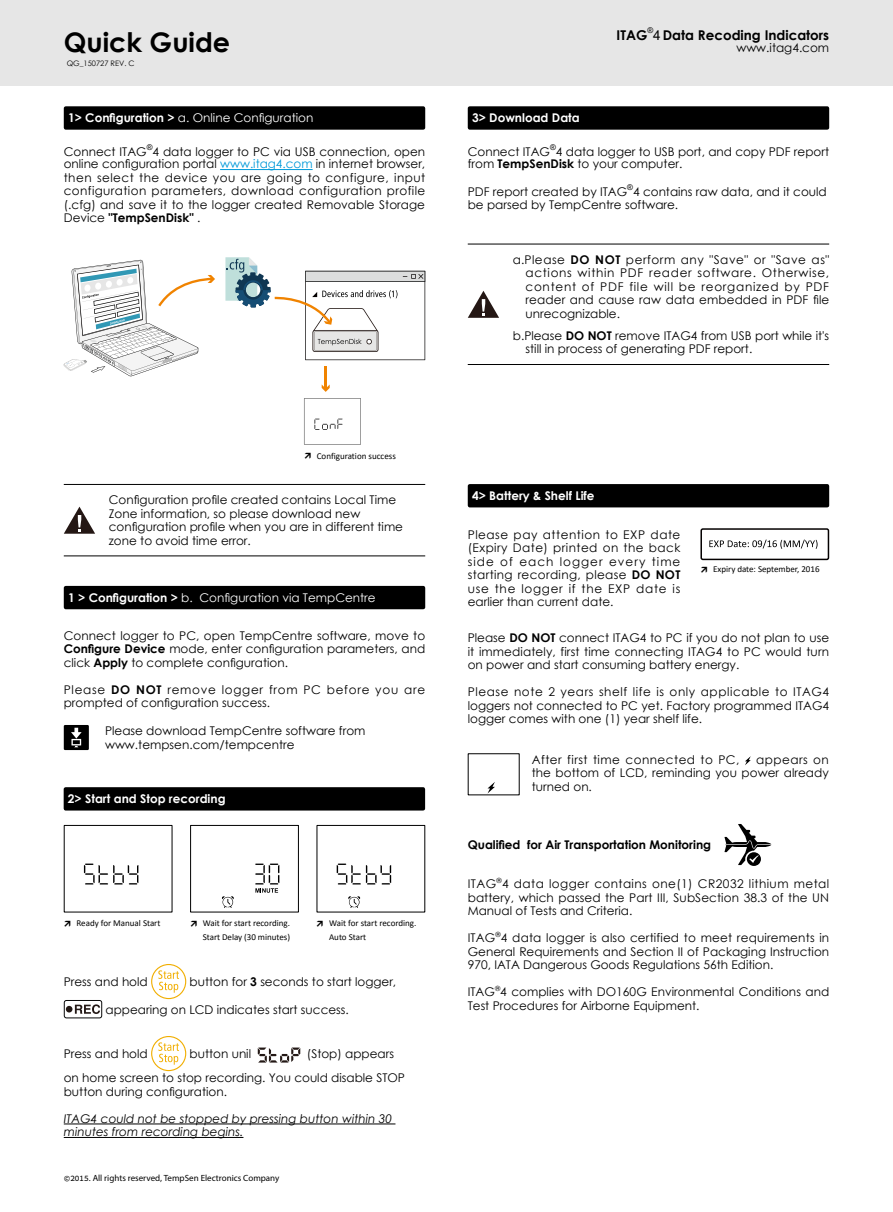
<style>
.page{position:relative;width:893px;height:1212px;background:#fff}
.page>*{position:absolute;margin:0;border:0;box-sizing:border-box;transform-origin:0 0}
.t1{font:700 27px "Century Gothic";color:#000}
.t2{font:700 13.5px "Century Gothic";color:#000}
.t3{font:12px/13.5px "Century Gothic";color:#000;text-align:justify}
.t4{font:12px "Century Gothic";color:#fff}
.t5{font:italic 12px/13.5px "Century Gothic";color:#000}
.t6{font:12px/13.5px "Century Gothic";letter-spacing:.06em;color:#000}
.t7{font:700 12px "Century Gothic";color:#fff}
.t8{font:700 12px "Century Gothic";color:#000}
.t9{font:12px "Century Gothic";letter-spacing:.04em;color:#000}
.t10{font:9px/13.5px "Calibri";letter-spacing:-.005em;color:#000}
.t11{font:9px "Myriad Hebrew";color:#000}
.t12{font:7.8px "Arial";color:#000}
.t13{font:7.5px "Century Gothic";color:#000}
.t14{font:7.05px "Century Gothic";color:#000}
.s1{font-weight:700}
.s2{color:#0099d9}
.s3{font-family:"Arial";font-weight:400}
</style>
<div class="page">
<hr style="left:220px;top:169px;width:93px;height:1px;background:#0099d9">
<hr style="left:64px;top:1123px;width:331px;height:1px;background:#000">
<hr style="left:64px;top:1137px;width:179px;height:1px;background:#000">
<svg style="left:151px;top:964px;width:35px;height:35px"></svg>
<svg style="left:64px;top:1000px;width:38px;height:18px"></svg>
<svg style="left:151px;top:1036px;width:35px;height:35px"></svg>
<svg style="left:258px;top:1047px;width:42px;height:15px"></svg>
<div style="left:0;top:0;width:893px;height:85px;background:#e6e6e6"></div>
<div style="left:64px;top:106px;width:361px;height:24px;background:#000;border-radius:2px"></div>
<div style="left:64px;top:787px;width:361px;height:23px;background:#000;border-radius:2px"></div>
<div style="left:64px;top:586px;width:361px;height:23px;background:#000;border-radius:2px"></div>
<div style="left:468px;top:106px;width:361px;height:24px;background:#000;border-radius:2px"></div>
<hr style="left:64px;top:484px;width:361px;height:1px;background:#000">
<hr style="left:64px;top:555px;width:361px;height:1px;background:#000">
<svg style="left:64px;top:507px;width:31px;height:27px"></svg>
<svg style="left:745px;top:756px;width:6px;height:9px"></svg>
<div style="left:468px;top:484px;width:361px;height:23px;background:#000;border-radius:2px"></div>
<svg style="left:84px;top:863px;width:54px;height:21px"></svg>
<svg style="left:348px;top:896px;width:12px;height:12px"></svg>
<svg style="left:337px;top:863px;width:54px;height:21px"></svg>
<svg style="left:222px;top:896px;width:12px;height:12px"></svg>
<svg style="left:255px;top:863px;width:24px;height:30px"></svg>
<div style="left:190px;top:825px;width:109px;height:87px;border:1px solid #000"></div>
<hr style="left:468px;top:244px;width:361px;height:1px;background:#000">
<hr style="left:468px;top:364px;width:361px;height:1px;background:#000">
<svg style="left:468px;top:291px;width:31px;height:27px"></svg>
<div style="left:700px;top:528px;width:129px;height:32px;border:2px solid #040000;border-radius:2px"></div>
<svg style="left:709px;top:539px;width:108px;height:10px"></svg>
<svg style="left:724px;top:824px;width:47px;height:42px"></svg>
<svg style="left:487px;top:782px;width:8px;height:11px"></svg>
<div style="left:64px;top:725px;width:25px;height:25px;background:#000"></div>
<svg style="left:71px;top:728px;width:11px;height:19px"></svg>
<svg style="left:304px;top:398px;width:57px;height:46px"></svg>
<hr style="left:324px;top:366px;width:3px;height:23px;background:#f08300">
<svg style="left:322px;top:384px;width:8px;height:8px"></svg>
<svg style="left:64px;top:260px;width:151px;height:116px"></svg>
<svg style="left:225px;top:257px;width:200px;height:103px"></svg>
<h1 class="t1" style="left:64px;top:21px;width:168px">Quick Guide</h1>
<p class="t13" style="left:67px;top:58px;width:69px">QG_150727 REV. C</p>
<p class="t4" style="left:68px;top:110px;width:247px"><span class="s1">1&gt; Configuration &gt;</span> a. Online Configuration</p>
<p class="t3" style="left:64px;top:144px;width:84px">Connect ITAG</p>
<p class="t12" style="left:147px;top:142px;width:7px">®</p>
<p class="t3" style="left:64px;top:144px;width:363px;text-indent:89px">4 data logger to PC via USB connection, open online configuration portal <span class="s2">www.itag4.com</span> in internet browser, then select the device you are going to configure, input configuration parameters, download configuration profile (.cfg) and save it to the logger created Removable Storage Device <span class="s1">"TempSenDisk"</span> .</p>
<p class="t10" style="left:317px;top:449px;width:81px">Configuration success</p>
<p class="t3" style="left:109px;top:493px;width:296px;text-align:left">Configuration profile created contains Local Time Zone information, so please download new configuration profile when you are in different time zone to avoid time error.</p>
<p class="t4" style="left:68px;top:589px;width:309px"><span class="s1">1 &gt; Configuration &gt;</span> b. Configuration via TempCentre</p>
<p class="t3" style="left:64px;top:628px;width:363px">Connect logger to PC, open TempCentre software, move to <span class="s1">Configure Device</span> mode, enter configuration parameters, and click <span class="s1">Apply</span> to complete configuration.</p>
<p class="t6" style="left:64px;top:682px;width:363px">Please <span class="s1">DO NOT</span> remove logger from PC before you are prompted of configuration success.</p>
<p class="t3" style="left:105px;top:724px;width:262px">Please download TempCentre software from www.tempsen.com/tempcentre</p>
<p class="t7" style="left:68px;top:790px;width:159px">2&gt; Start and Stop recording</p>
<p class="t10" style="left:77px;top:916px;width:85px">Ready for Manual Start</p>
<p class="t10" style="left:329px;top:916px;width:89px">Wait for start recording.<br>Auto Start</p>
<p class="t10" style="left:203px;top:916px;width:89px">Wait for start recording.<br>Start Delay (30 minutes)</p>
<p class="t3" style="left:64px;top:974px;width:86px">Press and hold</p>
<p class="t3" style="left:190px;top:974px;width:208px">button for <span class="s1">3</span> seconds to start logger,</p>
<p class="t3" style="left:106px;top:1002px;width:245px">appearing on LCD indicates start success.</p>
<p class="t3" style="left:64px;top:1046px;width:86px">Press and hold</p>
<p class="t3" style="left:190px;top:1046px;width:63px">button unil</p>
<p class="t3" style="left:64px;top:1041px;width:343px;line-height:24.5px;text-indent:243px">(Stop) appears on home screen to stop recording. You could disable STOP</p>
<p class="t3" style="left:64px;top:1084px;width:165px">button during configuration.</p>
<p class="t5" style="left:64px;top:1111px;width:330px">ITAG4 could not be stopped by pressing button within 30 minutes from recording begins.</p>
<p class="t11" style="left:64px;top:1173px;width:217px">©2015. All rights reserved, TempSen Electronics Company</p>
<p class="t12" style="left:647px;top:25px;width:7px">®</p>
<p class="t2" style="left:617px;top:25px;width:214px">ITAG <span class="s3">4</span> Data Recoding Indicators</p>
<p class="t3" style="left:736px;top:41px;width:94px">www.itag4.com</p>
<p class="t7" style="left:472px;top:109px;width:109px">3&gt; Download Data</p>
<p class="t3" style="left:468px;top:144px;width:84px">Connect ITAG</p>
<p class="t12" style="left:550px;top:142px;width:7px">®</p>
<p class="t3" style="left:468px;top:145px;width:363px;line-height:12.8px;text-indent:88px">4 data logger to USB port, and copy PDF report from <span class="s1">TempSenDisk</span> to your computer.</p>
<p class="t3" style="left:468px;top:185px;width:161px">PDF report created by ITAG</p>
<p class="t12" style="left:627px;top:182px;width:7px">®</p>
<p class="t3" style="left:468px;top:185px;width:361px;line-height:12.8px;text-indent:165px">4 contains raw data, and it could be parsed by TempCentre software.</p>
<p class="t3" style="left:526px;top:253px;width:305px;text-indent:-13px">a.Please <span class="s1">DO NOT</span> perform any "Save" or "Save as" actions within PDF reader software. Otherwise, content of PDF file will be reorganized by PDF reader and cause raw data embedded in PDF file unrecognizable.</p>
<p class="t3" style="left:526px;top:329px;width:305px;text-indent:-13px">b.Please <span class="s1">DO NOT</span> remove ITAG4 from USB port while it's still in process of generating PDF report.</p>
<p class="t7" style="left:472px;top:487px;width:124px">4&gt; Battery &amp; Shelf Life</p>
<p class="t3" style="left:468px;top:527px;width:214px">Please pay attention to EXP date (Expiry Date) printed on the back side of each logger every time starting recording, please <span class="s1">DO NOT </span>use the logger if the EXP date is earlier than current date.</p>
<p class="t10" style="left:713px;top:562px;width:108px">Expiry date: September, 2016</p>
<p class="t3" style="left:468px;top:631px;width:363px">Please <span class="s1">DO NOT</span> connect ITAG4 to PC if you do not plan to use it immediately, first time connecting ITAG4 to PC would turn on power and start consuming battery energy.</p>
<p class="t3" style="left:468px;top:685px;width:363px">Please note 2 years shelf life is only applicable to ITAG4 loggers not connected to PC yet. Factory programmed ITAG4 logger comes with one (1) year shelf life.</p>
<p class="t9" style="left:532px;top:751px;width:209px">After first time connected to PC,</p>
<p class="t3" style="left:532px;top:752px;width:299px;text-indent:224px">appears on the bottom of LCD, reminding you power already turned on.</p>
<p class="t8" style="left:468px;top:835px;width:245px">Qualified for Air Transportation Monitoring</p>
<p class="t3" style="left:468px;top:877px;width:30px">ITAG</p>
<p class="t14" style="left:497px;top:875px;width:7px">®</p>
<p class="t3" style="left:468px;top:877px;width:363px;text-indent:34px">4 data logger contains one(1) CR2032 lithium metal battery, which passed the Part III, SubSection 38.3 of the UN Manual of Tests and Criteria.</p>
<p class="t3" style="left:468px;top:931px;width:29px">ITAG</p>
<p class="t14" style="left:496px;top:929px;width:7px">®</p>
<p class="t3" style="left:468px;top:931px;width:363px;text-indent:33px">4 data logger is also certified to meet requirements in General Requirements and Section II of Packaging Instruction 970, IATA Dangerous Goods Regulations 56th Edition.</p>
<p class="t3" style="left:468px;top:985px;width:363px">ITAG 4 complies with DO160G Environmental Conditions and</p>
<p class="t14" style="left:495px;top:983px;width:7px">®</p>
<p class="t3" style="left:468px;top:999px;width:233px">Test Procedures for Airborne Equipment.</p>
</div>
